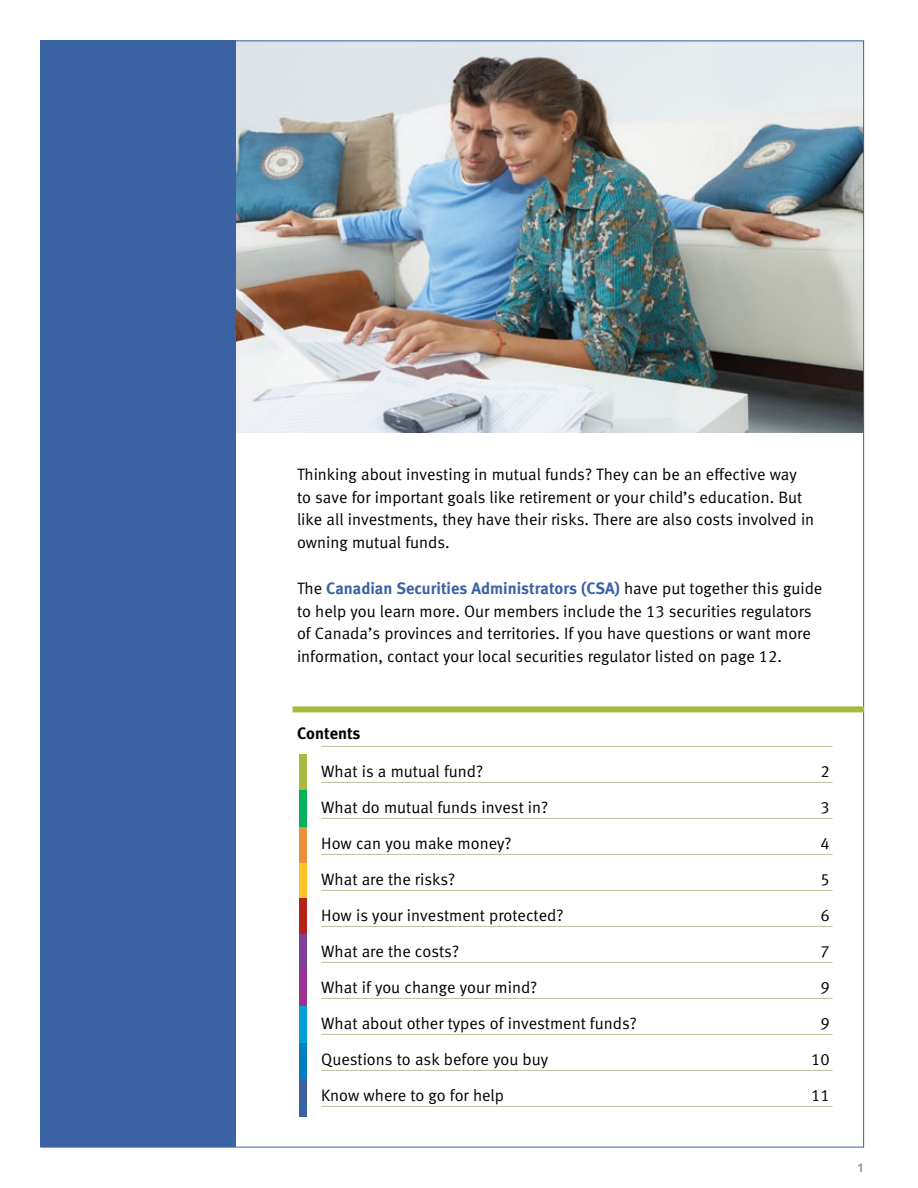
<style>
.page{position:relative;width:918px;height:1188px;background:#fff}
.page>*{position:absolute;margin:0;border:0;box-sizing:border-box;transform-origin:0 0}
.t1{font:16.5px/22.5px "Meta Normal LF";color:#000}
.t2{font:16.5px "Meta Bold LF";color:#000}
.t3{font:700 12px "Frutiger LT Std";color:#939598}
.s1{font-family:"Meta Bold LF";color:#3b63a3}
</style>
<div class="page">
<img style="left:236px;top:42px;width:626px;height:390px">
<div style="left:40px;top:40px;width:196px;height:1108px;background:#3b63a3"></div>
<div style="left:292px;top:706px;width:572px;height:6px;background:#aab93f"></div>
<hr style="left:321px;top:746px;width:512px;height:1px;background:#bebd9c">
<hr style="left:321px;top:782px;width:512px;height:1px;background:#bebd9c">
<hr style="left:321px;top:818px;width:512px;height:1px;background:#bebd9c">
<hr style="left:321px;top:854px;width:512px;height:1px;background:#bebd9c">
<hr style="left:321px;top:890px;width:512px;height:1px;background:#bebd9c">
<hr style="left:321px;top:926px;width:512px;height:1px;background:#bebd9c">
<hr style="left:321px;top:962px;width:512px;height:1px;background:#bebd9c">
<hr style="left:321px;top:998px;width:512px;height:1px;background:#bebd9c">
<hr style="left:321px;top:1034px;width:512px;height:1px;background:#bebd9c">
<hr style="left:321px;top:1070px;width:512px;height:1px;background:#bebd9c">
<hr style="left:321px;top:1106px;width:512px;height:1px;background:#bebd9c">
<div style="left:299px;top:755px;width:7px;height:36px;background:#aab93f"></div>
<div style="left:299px;top:791px;width:7px;height:36px;background:#00b25a"></div>
<div style="left:299px;top:827px;width:7px;height:36px;background:#ea9039"></div>
<div style="left:299px;top:863px;width:7px;height:37px;background:#ffc425"></div>
<div style="left:299px;top:899px;width:7px;height:37px;background:#b32317"></div>
<div style="left:299px;top:935px;width:7px;height:37px;background:#7d4199"></div>
<div style="left:299px;top:971px;width:7px;height:37px;background:#9d3293"></div>
<div style="left:299px;top:1006px;width:7px;height:38px;background:#00a1d7"></div>
<div style="left:299px;top:1043px;width:7px;height:38px;background:#007dc3"></div>
<div style="left:299px;top:1079px;width:7px;height:38px;background:#3b63a3"></div>
<p class="t1" style="left:297px;top:463px;width:519px">Thinking about investing in mutual funds? They can be an effective way to save for important goals like retirement or your child’s education. But like all investments, they have their risks. There are also costs involved in owning mutual funds.</p>
<p class="t1" style="left:297px;top:577px;width:527px">The <span class="s1">Canadian Securities Administrators (CSA)</span> have put together this guide to help you learn more. Our members include the 13 securities regulators of Canada’s provinces and territories. If you have questions or want more information, contact your local securities regulator listed on page 12.</p>
<p class="t2" style="left:297px;top:724px;width:65px">Contents</p>
<p class="t1" style="left:321px;top:760px;width:164px">What is a mutual fund?</p>
<p class="t1" style="left:820px;top:760px;width:11px">2</p>
<p class="t1" style="left:321px;top:796px;width:229px">What do mutual funds invest in?</p>
<p class="t1" style="left:820px;top:796px;width:11px">3</p>
<p class="t1" style="left:321px;top:832px;width:192px">How can you make money?</p>
<p class="t1" style="left:820px;top:832px;width:11px">4</p>
<p class="t1" style="left:321px;top:868px;width:136px">What are the risks?</p>
<p class="t1" style="left:820px;top:868px;width:11px">5</p>
<p class="t1" style="left:321px;top:904px;width:244px">How is your investment protected?</p>
<p class="t1" style="left:820px;top:904px;width:11px">6</p>
<p class="t1" style="left:321px;top:940px;width:139px">What are the costs?</p>
<p class="t1" style="left:820px;top:940px;width:11px">7</p>
<p class="t1" style="left:321px;top:976px;width:218px">What if you change your mind?</p>
<p class="t1" style="left:820px;top:976px;width:11px">9</p>
<p class="t1" style="left:321px;top:1012px;width:317px">What about other types of investment funds?</p>
<p class="t1" style="left:820px;top:1012px;width:11px">9</p>
<p class="t1" style="left:321px;top:1048px;width:229px">Questions to ask before you buy</p>
<p class="t1" style="left:811px;top:1048px;width:20px">10</p>
<p class="t1" style="left:321px;top:1084px;width:184px">Know where to go for help</p>
<p class="t1" style="left:811px;top:1084px;width:20px">11</p>
<p class="t3" style="left:857px;top:1160px;width:8px">1</p>
</div>
